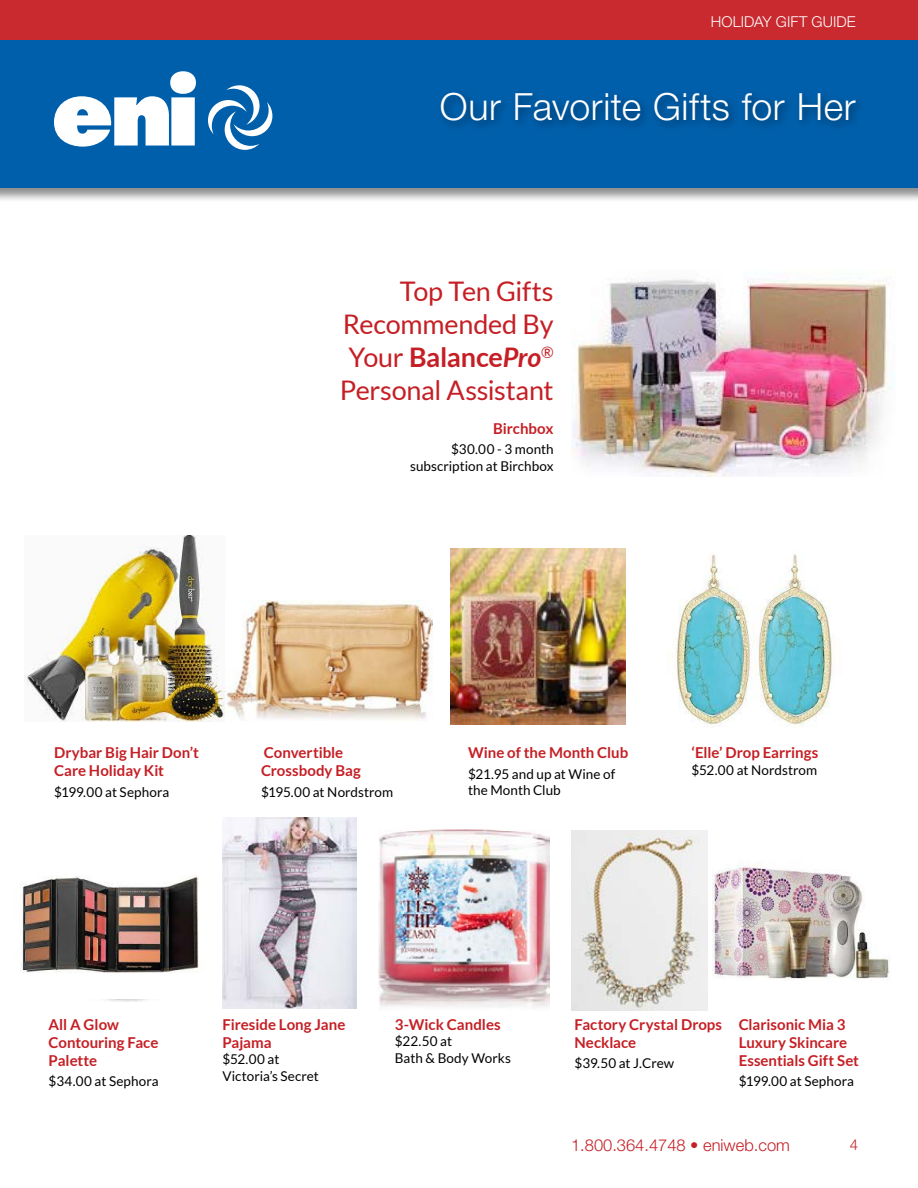
<style>
.page{position:relative;width:918px;height:1188px;background:#fff}
.page>*{position:absolute;margin:0;border:0;box-sizing:border-box;transform-origin:0 0}
.t1{font:300 37.5px "Helvetica Neue LT Std";letter-spacing:.015em;color:#fff}
.t2{font:27px/33px "Lato";letter-spacing:-.01em;color:#c51f25;text-align:right}
.t3{font:300 16.5px "Helvetica Neue LT Std";color:#c51f25}
.t4{font:700 15px/18px "Lato";color:#c51f25}
.t5{font:300 15px "Helvetica Neue LT Std";letter-spacing:.005em;color:#fff}
.t6{font:300 15px "Helvetica Neue LT Std";color:#c51f25}
.t7{font:13.5px/16.6px "Lato";color:#000}
.s1{font-weight:700}
.s2{font-weight:700;font-style:italic}
</style>
<div class="page">
<div style="left:0;top:0;width:918px;height:41px;background:#c82a30"></div>
<div style="left:0;top:40px;width:918px;height:163px;background:#000;opacity:.45"></div>
<div style="left:0;top:41px;width:918px;height:147px;background:#005fab"></div>
<svg style="left:54px;top:71px;width:142px;height:76px"></svg>
<svg style="left:208px;top:85px;width:65px;height:65px"></svg>
<div style="left:437px;top:88px;width:430px;height:44px;background:#000;opacity:.45"></div>
<img style="left:25px;top:536px;width:200px;height:186px">
<img style="left:572px;top:278px;width:323px;height:199px">
<img style="left:713px;top:863px;width:177px;height:116px">
<img style="left:675px;top:554px;width:158px;height:172px">
<img style="left:222px;top:817px;width:135px;height:192px">
<img style="left:571px;top:830px;width:136px;height:181px">
<img style="left:225px;top:600px;width:207px;height:121px">
<img style="left:450px;top:549px;width:176px;height:175px">
<img style="left:20px;top:875px;width:179px;height:98px">
<img style="left:379px;top:830px;width:171px;height:178px">
<p class="t5" style="left:711px;top:13px;width:146px">HOLIDAY GIFT GUIDE</p>
<h1 class="t1" style="left:440px;top:84px;width:417px">Our Favorite Gifts for Her</h1>
<h2 class="t2" style="left:340px;top:275px;width:215px">Top Ten Gifts<br>Recommended By<br>Your <span class="s1">Balance</span><span class="s2">Pro</span><sup>®<br></sup>Personal Assistant</h2>
<p class="t4" style="left:493px;top:419px;width:62px">Birchbox</p>
<p class="t7" style="left:410px;top:441px;width:145px;text-align:right">$30.00 - 3 month subscription at Birchbox</p>
<p class="t4" style="left:54px;top:743px;width:147px">Drybar Big Hair Don’t<br>Care Holiday Kit</p>
<p class="t7" style="left:54px;top:783px;width:117px">$199.00 at Sephora</p>
<p class="t4" style="left:261px;top:743px;width:101px">Convertible<br>Crossbody Bag</p>
<p class="t7" style="left:261px;top:783px;width:134px">$195.00 at Nordstrom</p>
<p class="t4" style="left:468px;top:743px;width:162px">Wine of the Month Club</p>
<p class="t7" style="left:468px;top:765px;width:149px">$21.95 and up at Wine of the Month Club</p>
<p class="t4" style="left:692px;top:743px;width:128px">‘Elle’ Drop Earrings</p>
<p class="t7" style="left:692px;top:761px;width:127px">$52.00 at Nordstrom</p>
<p class="t4" style="left:49px;top:1015px;width:111px">All A Glow<br>Contouring Face<br>Palette</p>
<p class="t7" style="left:49px;top:1073px;width:112px">$34.00 at Sephora</p>
<p class="t4" style="left:222px;top:1015px;width:125px">Fireside Long Jane<br>Pajama</p>
<p class="t7" style="left:222px;top:1051px;width:98px">$52.00 at<br>Victoria’s Secret</p>
<p class="t4" style="left:395px;top:1015px;width:107px">3-Wick Candles</p>
<p class="t7" style="left:395px;top:1033px;width:118px">$22.50 at<br>Bath &amp; Body Works</p>
<p class="t4" style="left:574px;top:1015px;width:149px">Factory Crystal Drops<br>Necklace</p>
<p class="t7" style="left:574px;top:1055px;width:101px">$39.50 at J.Crew</p>
<p class="t4" style="left:739px;top:1015px;width:122px">Clarisonic Mia 3<br>Luxury Skincare<br>Essentials Gift Set</p>
<p class="t7" style="left:739px;top:1073px;width:117px">$199.00 at Sephora</p>
<p class="t3" style="left:571px;top:1135px;width:220px">1.800.364.4748 • eniweb.com</p>
<p class="t6" style="left:850px;top:1135px;width:10px">4</p>
</div>
